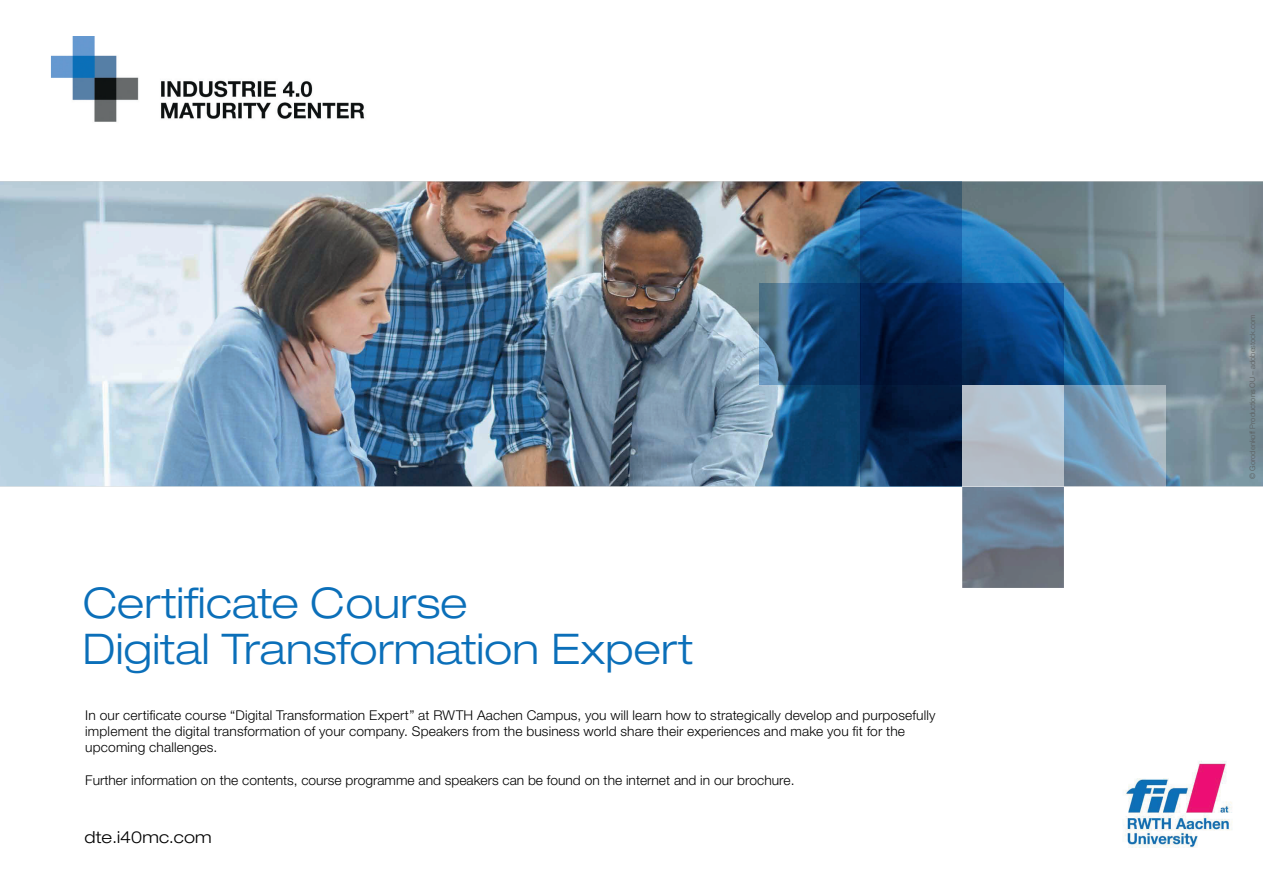
<style>
.page{position:relative;width:1263px;height:893px;background:#fff}
.page>*{position:absolute;margin:0;border:0;box-sizing:border-box;transform-origin:0 0}
.t1{font:300 expanded 42.3px/45.5px "Helvetica Neue LT Std";letter-spacing:.005em;color:#0b6fb9}
.t2{font:300 expanded 16.5px "Helvetica Neue LT Std";letter-spacing:.005em;color:#000001}
.t3{font:300 13.5px/16.2px "Helvetica Neue LT Std";letter-spacing:.01em;color:#000001}
.t4{font:300 7.5px "Helvetica Neue LT Std";color:#5a5d5e}
</style>
<div class="page">
<img style="left:51px;top:36px;width:314px;height:86px">
<img style="left:1123px;top:761px;width:109px;height:87px">
<img style="left:0;top:181px;width:1263px;height:306px">
<svg style="left:759px;top:283px;width:102px;height:102px;background:#22507c"></svg>
<svg style="left:861px;top:181px;width:101px;height:102px;background:#155591"></svg>
<svg style="left:861px;top:283px;width:101px;height:102px;background:#011c45"></svg>
<svg style="left:861px;top:385px;width:101px;height:101px;background:#072143"></svg>
<svg style="left:962px;top:283px;width:102px;height:102px;background:#07407d"></svg>
<svg style="left:962px;top:385px;width:102px;height:101px;background:#b4c2ce"></svg>
<svg style="left:962px;top:486px;width:102px;height:102px;background:#6c7c8d"></svg>
<svg style="left:1064px;top:385px;width:101px;height:101px;background:#83a2ba"></svg>
<h1 class="t1" style="left:83px;top:580px;width:612px">Certificate Course<br>Digital Transformation Expert</h1>
<p class="t3" style="left:85px;top:707px;width:852px">In our certificate course “Digital Transformation Expert” at RWTH Aachen Campus, you will learn how to strategically develop and purposefully implement the digital transformation of your company. Speakers from the business world share their experiences and make you fit for the upcoming challenges.</p>
<p class="t3" style="left:85px;top:771px;width:711px">Further information on the contents, course programme and speakers can be found on the internet and in our brochure.</p>
<p class="t2" style="left:85px;top:828px;width:128px">dte.i40mc.com</p>
<p class="t4" style="left:1248px;top:479px;width:166px;rotate:-90deg">© Gorodenkoff Productions OU – adobestock.com</p>
</div>
